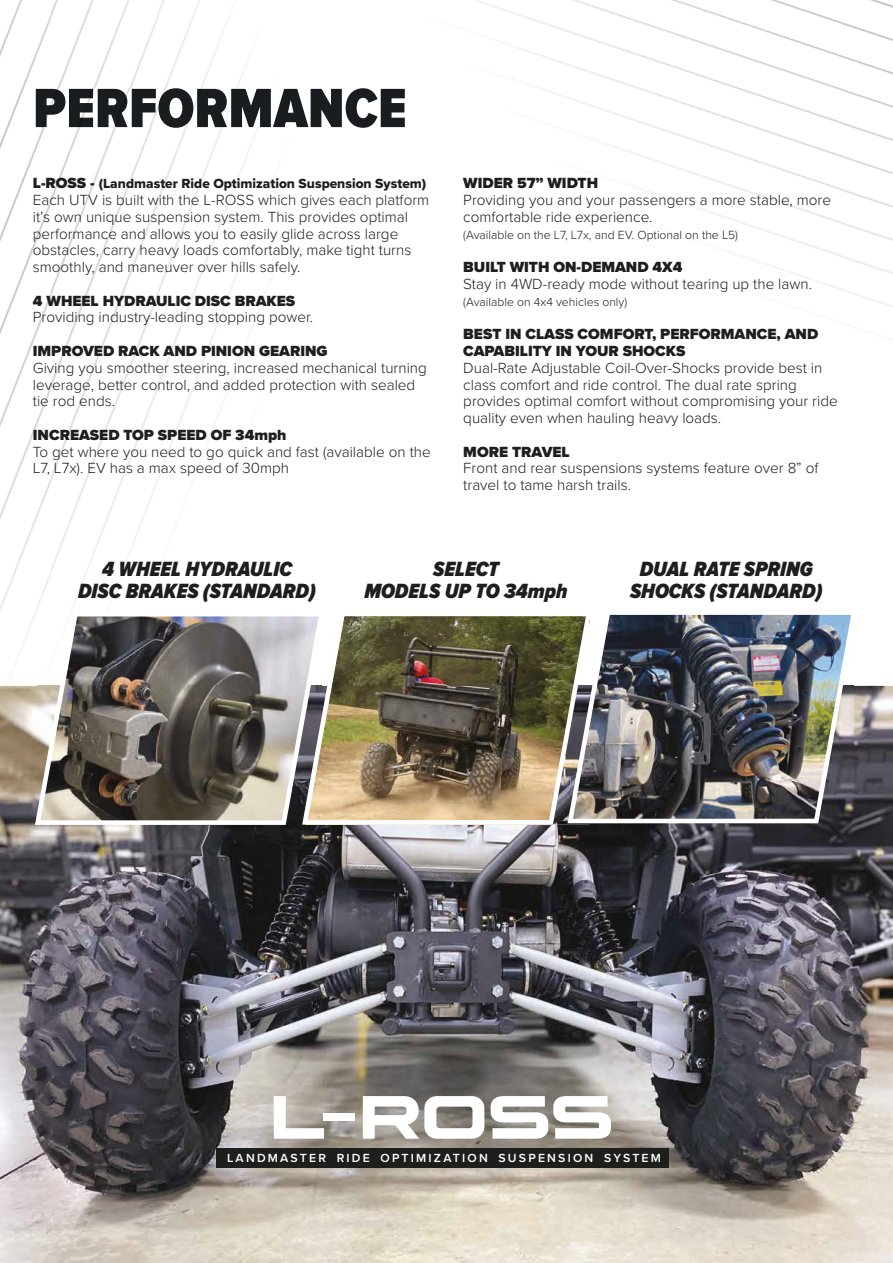
<style>
.page{position:relative;width:893px;height:1263px;background:#fff}
.page>*{position:absolute;margin:0;border:0;box-sizing:border-box;transform-origin:0 0}
.t1{font:italic 900 21.3px/21.3px "Proxima Nova Cond";color:#1e1e1c;text-align:center}
.t2{font:300 15.3px/16.8px "Proxima Nova";color:#1e1e1c}
.t3{font:900 15.3px/16.8px "Proxima Nova";color:#1e1e1c}
.t4{font:13.8px "Proxima Nova Extrabld";color:#1e1e1c}
.t5{font:300 12.15px "Proxima Nova";color:#1e1e1c}
.t6{font:600 12.15px "Proxima Nova";letter-spacing:.18em;color:#fff}
.s1{font-family:"Proxima Nova";font-weight:900;font-size:15.3px}
</style>
<div class="page">
<img style="left:842px;top:0;width:51px;height:686px">
<img style="left:0;top:0;width:51px;height:686px">
<img style="left:158px;top:0;width:684px;height:479px">
<img style="left:51px;top:0;width:107px;height:606px">
<img style="left:0;top:686px;width:893px;height:577px">
<img style="left:327px;top:616px;width:267px;height:212px">
<img style="left:32px;top:610px;width:295px;height:218px">
<img style="left:565px;top:608px;width:294px;height:218px">
<svg style="left:274px;top:1096px;width:50px;height:43px"></svg>
<div style="left:323px;top:1113px;width:31px;height:7px;background:#fff"></div>
<svg style="left:363px;top:1096px;width:121px;height:43px"></svg>
<svg style="left:491px;top:1096px;width:120px;height:43px"></svg>
<div style="left:216px;top:1149px;width:453px;height:19px;background:#1e1e1c"></div>
<img style="left:36px;top:88px;width:369px;height:40px">
<p class="t4" style="left:33px;top:173px;width:395px"><span class="s1">L-ROSS -</span> (Landmaster Ride Optimization Suspension System)</p>
<p class="t2" style="left:33px;top:191px;width:398px">Each UTV is built with the L-ROSS which gives each platform it’s own unique suspension system. This provides optimal performance and allows you to easily glide across large obstacles, carry heavy loads comfortably, make tight turns smoothly, and maneuver over hills safely.</p>
<p class="t3" style="left:33px;top:292px;width:264px">4 WHEEL HYDRAULIC DISC BRAKES</p>
<p class="t2" style="left:33px;top:308px;width:282px">Providing industry-leading stopping power.</p>
<p class="t3" style="left:33px;top:342px;width:296px">IMPROVED RACK AND PINION GEARING</p>
<p class="t2" style="left:33px;top:358px;width:395px">Giving you smoother steering, increased mechanical turning leverage, better control, and added protection with sealed tie rod ends.</p>
<p class="t3" style="left:33px;top:426px;width:255px">INCREASED TOP SPEED OF 34mph</p>
<p class="t2" style="left:33px;top:442px;width:399px">To get where you need to go quick and fast (available on the<br>L7, L7x). EV has a max speed of 30mph</p>
<p class="t3" style="left:463px;top:175px;width:136px">WIDER 57” WIDTH</p>
<p class="t2" style="left:463px;top:191px;width:369px">Providing you and your passengers a more stable, more comfortable ride experience.</p>
<p class="t5" style="left:463px;top:225px;width:276px">(Available on the L7, L7x, and EV. Optional on the L5)</p>
<p class="t3" style="left:463px;top:258px;width:221px">BUILT WITH ON-DEMAND 4X4</p>
<p class="t2" style="left:463px;top:274px;width:350px">Stay in 4WD-ready mode without tearing up the lawn.</p>
<p class="t5" style="left:463px;top:292px;width:165px">(Available on 4x4 vehicles only)</p>
<p class="t3" style="left:463px;top:326px;width:356px">BEST IN CLASS COMFORT, PERFORMANCE, AND<br>CAPABILITY IN YOUR SHOCKS</p>
<p class="t2" style="left:463px;top:358px;width:376px">Dual-Rate Adjustable Coil-Over-Shocks provide best in class comfort and ride control. The dual rate spring provides optimal comfort without compromising your ride quality even when hauling heavy loads.</p>
<p class="t3" style="left:463px;top:443px;width:108px">MORE TRAVEL</p>
<p class="t2" style="left:463px;top:459px;width:357px">Front and rear suspensions systems feature over 8” of travel to tame harsh trails.</p>
<h1 class="t1" style="left:78px;top:559px;width:239px">4 WHEEL HYDRAULIC<br>DISC BRAKES (STANDARD)</h1>
<h1 class="t1" style="left:364px;top:559px;width:205px">SELECT<br>MODELS UP TO 34mph</h1>
<h1 class="t1" style="left:630px;top:559px;width:194px">DUAL RATE SPRING<br>SHOCKS (STANDARD)</h1>
<p class="t6" style="left:227px;top:1149px;width:435px">LANDMASTER RIDE OPTIMIZATION SUSPENSION SYSTEM</p>
</div>
